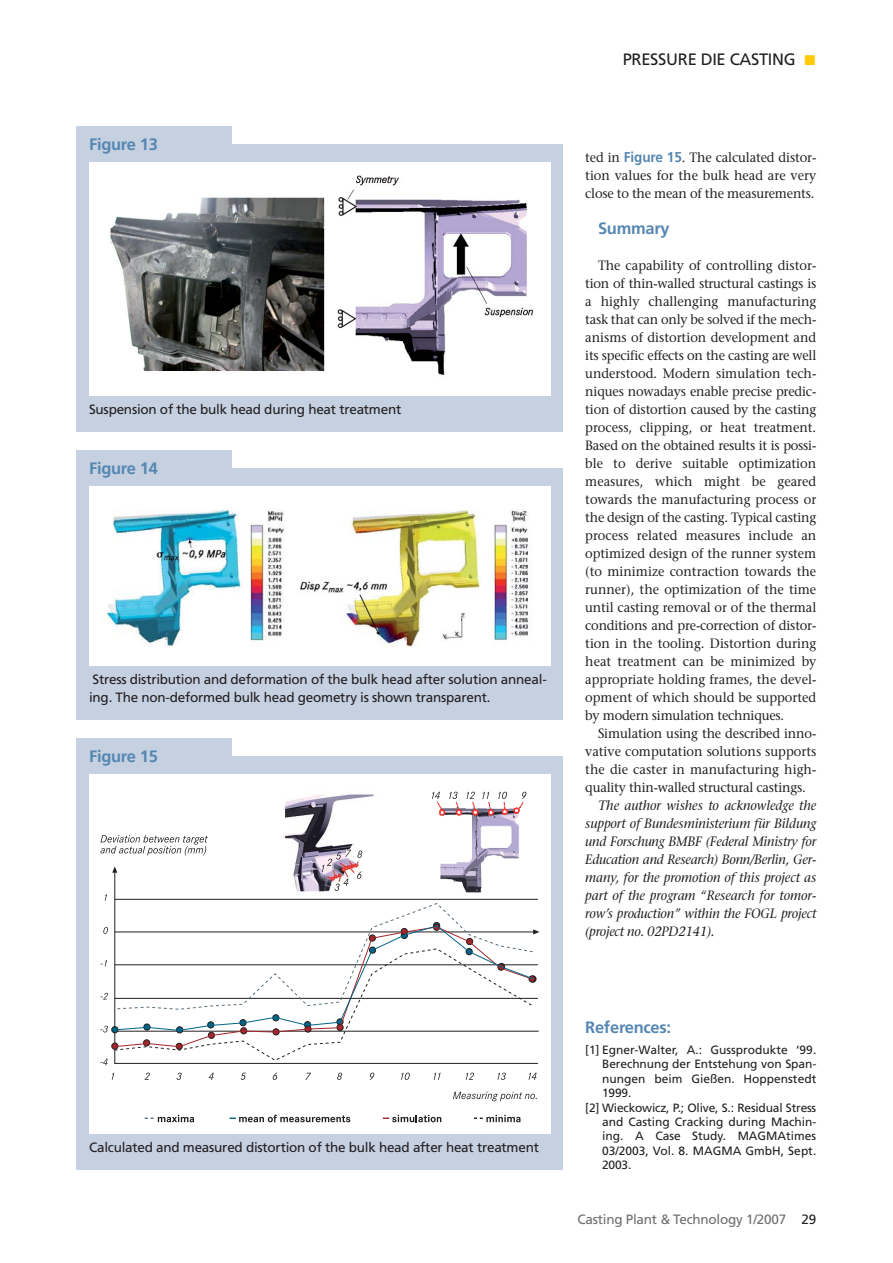
<style>
.page{position:relative;width:893px;height:1263px;background:#fff}
.page>*{position:absolute;margin:0;border:0;box-sizing:border-box;transform-origin:0 0}
.t1{font:700 16.5px "Frutiger";letter-spacing:-.015em;color:#5687b1}
.t2{font:16.5px "Frutiger";letter-spacing:-.015em;color:#231f20}
.t3{font:13.5px/18px "Stone Serif";letter-spacing:-.015em;color:#231f20;text-align:justify;scale:.95 1}
.t4{font:italic 13.5px/18px "Stone Serif";letter-spacing:-.01em;color:#231f20;text-align:justify;scale:.95 1}
.t5{font:13.5px/18px "Frutiger";letter-spacing:-.015em;color:#231f20}
.t6{font:13.5px "Frutiger";letter-spacing:-.015em;color:#6c6e70}
.t7{font:12px "Frutiger";color:#231f20}
.s1{font-family:"European Pi Three";color:#ffcb04}
.s2{font-family:"Frutiger";font-weight:700;font-size:14.25px;color:#5687b1}
.s3{color:#231f20}
</style>
<div class="page">
<div style="left:76px;top:144px;width:487px;height:288px;background:#c5d0e1"></div>
<div style="left:76px;top:126px;width:156px;height:19px;background:#c5d0e1"></div>
<img style="left:89px;top:162px;width:461px;height:232px">
<div style="left:76px;top:468px;width:487px;height:252px;background:#c5d0e1"></div>
<div style="left:76px;top:450px;width:156px;height:19px;background:#c5d0e1"></div>
<div style="left:89px;top:486px;width:461px;height:180px;background:#fff"></div>
<img style="left:103px;top:486px;width:448px;height:176px">
<div style="left:76px;top:756px;width:487px;height:414px;background:#c5d0e1"></div>
<div style="left:76px;top:738px;width:156px;height:19px;background:#c5d0e1"></div>
<div style="left:89px;top:774px;width:461px;height:360px;background:#fff"></div>
<img style="left:284px;top:794px;width:90px;height:98px">
<img style="left:434px;top:791px;width:93px;height:102px">
<hr style="left:115px;top:1031px;width:424px;height:1px;background:#231f20">
<svg style="left:100px;top:1059px;width:8px;height:6px"></svg>
<svg style="left:100px;top:1026px;width:8px;height:6px"></svg>
<svg style="left:100px;top:993px;width:8px;height:7px"></svg>
<svg style="left:100px;top:960px;width:7px;height:7px"></svg>
<svg style="left:103px;top:927px;width:5px;height:7px"></svg>
<hr style="left:114px;top:872px;width:1px;height:192px;background:#231f20">
<svg style="left:112px;top:866px;width:5px;height:7px"></svg>
<svg style="left:100px;top:835px;width:108px;height:21px"></svg>
<svg style="left:528px;top:1073px;width:9px;height:7px"></svg>
<svg style="left:497px;top:1073px;width:9px;height:7px"></svg>
<svg style="left:466px;top:1073px;width:8px;height:7px"></svg>
<svg style="left:434px;top:1073px;width:7px;height:7px"></svg>
<svg style="left:401px;top:1073px;width:9px;height:7px"></svg>
<svg style="left:112px;top:1073px;width:2px;height:7px"></svg>
<svg style="left:145px;top:1073px;width:5px;height:7px"></svg>
<svg style="left:177px;top:1073px;width:5px;height:7px"></svg>
<svg style="left:209px;top:1073px;width:5px;height:7px"></svg>
<svg style="left:241px;top:1073px;width:5px;height:7px"></svg>
<svg style="left:273px;top:1073px;width:4px;height:7px"></svg>
<svg style="left:305px;top:1073px;width:6px;height:7px"></svg>
<svg style="left:337px;top:1073px;width:5px;height:7px"></svg>
<svg style="left:369px;top:1073px;width:5px;height:7px"></svg>
<svg style="left:453px;top:1092px;width:84px;height:9px"></svg>
<hr style="left:115px;top:1063px;width:423px;height:1px;background:#231f20">
<div style="left:111px;top:1043px;width:7px;height:7px;background:#a3262b;border:1px solid #231f20;border-radius:50%"></div>
<div style="left:111px;top:1026px;width:7px;height:7px;background:#006486;border:1px solid #231f20;border-radius:50%"></div>
<svg style="left:383px;top:1115px;width:58px;height:7px"></svg>
<svg style="left:230px;top:1115px;width:120px;height:7px"></svg>
<svg style="left:145px;top:1115px;width:49px;height:7px"></svg>
<svg style="left:474px;top:1115px;width:47px;height:7px"></svg>
<hr style="left:115px;top:899px;width:423px;height:1px;background:#231f20">
<svg style="left:432px;top:792px;width:8px;height:7px"></svg>
<svg style="left:449px;top:792px;width:9px;height:7px"></svg>
<svg style="left:467px;top:792px;width:8px;height:7px"></svg>
<svg style="left:482px;top:792px;width:7px;height:7px"></svg>
<svg style="left:498px;top:792px;width:9px;height:7px"></svg>
<svg style="left:521px;top:792px;width:5px;height:7px"></svg>
<svg style="left:357px;top:851px;width:5px;height:7px"></svg>
<svg style="left:357px;top:871px;width:5px;height:8px"></svg>
<svg style="left:335px;top:879px;width:13px;height:12px"></svg>
<svg style="left:322px;top:850px;width:29px;height:22px"></svg>
<svg style="left:114px;top:1047px;width:190px;height:14px"></svg>
<svg style="left:114px;top:1031px;width:420px;height:16px"></svg>
<svg style="left:114px;top:903px;width:425px;height:128px"></svg>
<p class="t1" style="left:89px;top:138px;width:70px">Figure 13</p>
<p class="t5" style="left:89px;top:401px;width:314px">Suspension of the bulk head during heat treatment</p>
<p class="t1" style="left:89px;top:462px;width:70px">Figure 14</p>
<p class="t5" style="left:89px;top:671px;width:459px">Stress distribution and deformation of the bulk head after solution anneal&shy;ing. The non-deformed bulk head geometry is shown transparent.</p>
<p class="t1" style="left:89px;top:750px;width:70px">Figure 15</p>
<p class="t2" style="left:623px;top:52px;width:194px">PRESSURE DIE CASTING <span class="s1">-</span></p>
<p class="t3" style="left:585px;top:150px;width:245px">ted in <span class="s2">Figure 15</span>. The calculated distor&shy;tion values for the bulk head are very close to the mean of the measurements.</p>
<p class="t1" style="left:598px;top:222px;width:73px">Summary</p>
<p class="t3" style="left:585px;top:258px;width:245px;text-indent:13px">The capability of controlling distor&shy;tion of thin-walled structural castings is a highly challenging manufacturing task that can only be solved if the mech&shy;anisms of distortion development and its specific effects on the casting are well understood. Modern simulation tech&shy;niques nowadays enable precise predic&shy;tion of distortion caused by the casting process, clipping, or heat treatment.<br>Based on the obtained results it is possi&shy;ble to derive suitable optimization measures, which might be geared towards the manufacturing process or the design of the casting. Typical casting process related measures include an optimized design of the runner system (to minimize contraction towards the runner), the optimization of the time until casting removal or of the thermal conditions and pre-correction of distor&shy;tion in the tooling. Distortion during heat treatment can be minimized by appropriate holding frames, the devel&shy;opment of which should be supported by modern simulation techniques.</p>
<p class="t3" style="left:585px;top:726px;width:245px;text-indent:13px">Simulation using the described inno&shy;vative computation solutions supports the die caster in manufacturing high&shy;quality thin-walled structural castings.</p>
<p class="t4" style="left:585px;top:798px;width:245px;text-indent:13px">The author wishes to acknowledge the support of Bundesministerium für Bildung und Forschung BMBF (Federal Ministry for Education and Research) Bonn/Berlin, Ger&shy;many, for the promotion of this project as part of the program “Research for tomor&shy;row’s production” within the FOGL project (project no. 02PD2141).</p>
<p class="t5" style="left:89px;top:1139px;width:451px">Calculated and measured distortion of the bulk head after heat treatment</p>
<p class="t1" style="left:585px;top:1021px;width:87px">References:</p>
<p class="t7" style="left:585px;top:1045px;width:233px">[1] Egner-Walter, A.: Gussprodukte ‘99.</p>
<p class="t7" style="left:602px;top:1059px;width:216px">Berechnung der Entstehung von Span-</p>
<p class="t7" style="left:602px;top:1074px;width:216px">nungen beim Gießen. Hoppenstedt</p>
<p class="t7" style="left:602px;top:1088px;width:31px">1999.</p>
<p class="t7" style="left:585px;top:1103px;width:233px">[2] Wieckowicz, P.; Olive, S.: Residual Stress</p>
<p class="t7" style="left:602px;top:1117px;width:216px">and Casting Cracking during Machin-</p>
<p class="t7" style="left:602px;top:1131px;width:216px">ing. A Case Study. MAGMAtimes</p>
<p class="t7" style="left:602px;top:1146px;width:216px">03/2003, Vol. 8. MAGMA GmbH, Sept.</p>
<p class="t7" style="left:602px;top:1160px;width:31px">2003.</p>
<p class="t6" style="left:577px;top:1214px;width:240px">Casting Plant &amp; Technology 1/2007 <span class="s3">29</span></p>
</div>
